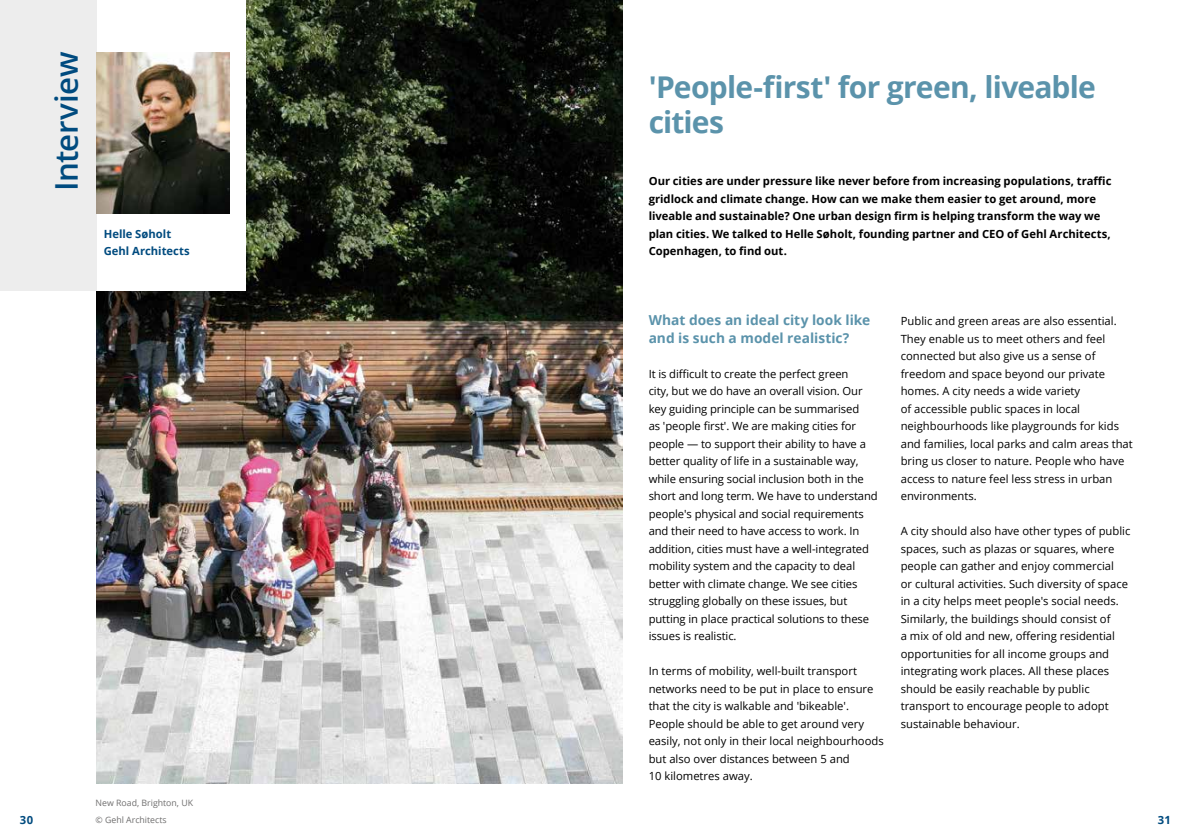
<style>
.page{position:relative;width:1191px;height:840px;background:#fff}
.page>*{position:absolute;margin:0;border:0;box-sizing:border-box;transform-origin:0 0}
.t1{font:600 31.25px "Open Sans";letter-spacing:-.015em;color:#004b7f}
.t2{font:700 30px/35px "Open Sans";letter-spacing:-.025em;color:#5b93ab}
.t3{font:700 13.75px/17.5px "Open Sans";color:#5b93ab}
.t4{font:11.25px/17.5px "Open Sans";color:#000}
.t5{font:700 11.25px/17.5px "Open Sans";color:#000}
.t6{font:700 11.25px/17.5px "Open Sans";color:#004b7f}
.t7{font:8.75px/16.5px "Open Sans";color:#706f6f}
</style>
<div class="page">
<img style="left:97px;top:0;width:525px;height:783px">
<div style="left:0;top:0;width:245px;height:291px;background:#fff"></div>
<div style="left:0;top:0;width:96px;height:291px;background:#ededed"></div>
<img style="left:97px;top:53px;width:132px;height:160px">
<h1 class="t1" style="left:45px;top:191px;width:141px;rotate:-90deg">Interview</h1>
<p class="t6" style="left:104px;top:224px;width:88px">Helle Søholt<br>Gehl Architects</p>
<h2 class="t2" style="left:648px;top:68px;width:449px">'People-first' for green, liveable cities</h2>
<p class="t5" style="left:648px;top:172px;width:464px">Our cities are under pressure like never before from increasing populations, traffic gridlock and climate change. How can we make them easier to get around, more liveable and sustainable? One urban design firm is helping transform the way we plan cities. We talked to Helle Søholt, founding partner and CEO of Gehl Architects, Copenhagen, to find out.</p>
<p class="t3" style="left:648px;top:311px;width:223px">What does an ideal city look like and is such a model realistic?</p>
<p class="t4" style="left:648px;top:364px;width:231px">It is difficult to create the perfect green<br>city, but we do have an overall vision. Our key guiding principle can be summarised<br>as 'people first'. We are making cities for people — to support their ability to have a better quality of life in a sustainable way, while ensuring social inclusion both in the short and long term. We have to understand people's physical and social requirements and their need to have access to work. In addition, cities must have a well-integrated mobility system and the capacity to deal better with climate change. We see cities struggling globally on these issues, but putting in place practical solutions to these issues is realistic.</p>
<p class="t4" style="left:648px;top:662px;width:237px">In terms of mobility, well-built transport networks need to be put in place to ensure that the city is walkable and 'bikeable'.<br>People should be able to get around very easily, not only in their local neighbourhoods but also over distances between 5 and<br>10 kilometres away.</p>
<p class="t4" style="left:900px;top:312px;width:234px">Public and green areas are also essential.<br>They enable us to meet others and feel connected but also give us a sense of freedom and space beyond our private homes. A city needs a wide variety<br>of accessible public spaces in local neighbourhoods like playgrounds for kids and families, local parks and calm areas that bring us closer to nature. People who have access to nature feel less stress in urban environments.</p>
<p class="t4" style="left:900px;top:522px;width:231px">A city should also have other types of public spaces, such as plazas or squares, where people can gather and enjoy commercial<br>or cultural activities. Such diversity of space in a city helps meet people's social needs.<br>Similarly, the buildings should consist of<br>a mix of old and new, offering residential opportunities for all income groups and integrating work places. All these places should be easily reachable by public transport to encourage people to adopt sustainable behaviour.</p>
<p class="t7" style="left:96px;top:794px;width:99px">New Road, Brighton, UK © Gehl Architects</p>
<p class="t6" style="left:20px;top:810px;width:15px">30</p>
<p class="t6" style="left:1157px;top:810px;width:15px">31</p>
</div>
